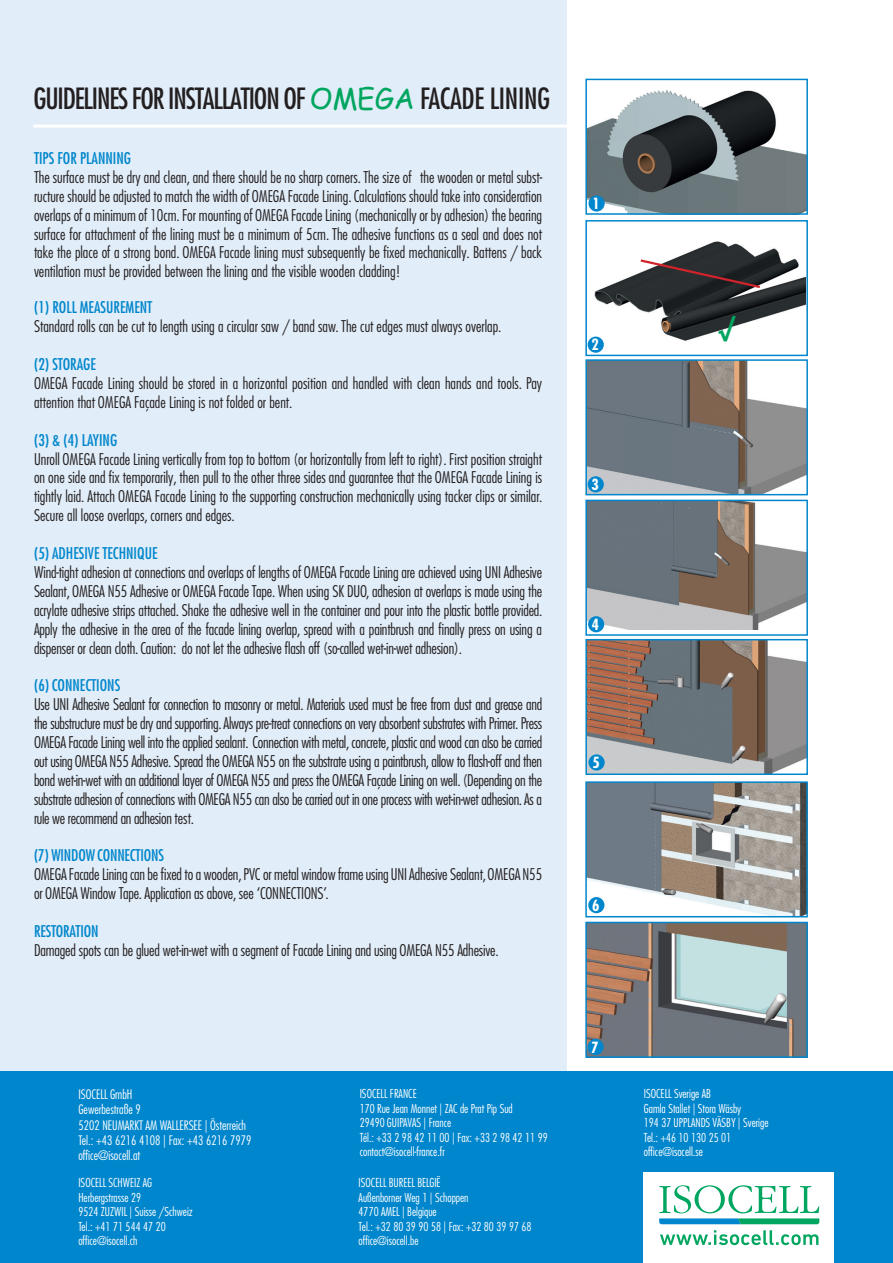
<style>
.page{position:relative;width:893px;height:1263px;background:#fff}
.page>*{position:absolute;margin:0;border:0;box-sizing:border-box;transform-origin:0 0}
.t1{font:500 condensed 28.5px "Futura LT Pro";letter-spacing:-.04em;color:#231f20}
.t2{font:700 condensed 25.5px "Futura LT Pro";color:#00a660;scale:1.09 1}
.t3{font:300 condensed 15.75px/18.9px "Futura LT Pro";letter-spacing:-.005em;color:#231f20;text-align:justify}
.t4{font:500 condensed 15.75px "Futura LT Pro";color:#0086cc}
.t5{font:700 condensed 15px "Futura LT Pro";color:#fff}
.t6{font:300 condensed 12.75px/15.3px "Futura LT Pro";color:#fff}
.t7{font:300 condensed 12px/14.4px "Futura LT Pro";color:#fff}
.s1{font-family:"Comic Sans MS";font-weight:400;font-stretch:normal;color:#00a660}
</style>
<div class="page">
<div style="left:0;top:0;width:566px;height:1073px;background:#e1edf8"></div>
<hr style="left:33px;top:125px;width:537px;height:3px;background:#fff">
<div style="left:0;top:1071px;width:893px;height:192px;background:#0086cc"></div>
<div style="left:644px;top:1172px;width:190px;height:91px;background:#fff"></div>
<svg style="left:659px;top:1185px;width:160px;height:39px"></svg>
<svg style="left:660px;top:1230px;width:158px;height:15px"></svg>
<img style="left:588px;top:90px;width:217px;height:122px">
<div style="left:585px;top:79px;width:223px;height:136px;border:2px solid #0086cc"></div>
<img style="left:591px;top:241px;width:214px;height:101px">
<div style="left:585px;top:220px;width:223px;height:136px;border:2px solid #0086cc"></div>
<img style="left:588px;top:362px;width:217px;height:130px">
<div style="left:585px;top:359px;width:223px;height:136px;border:2px solid #0086cc"></div>
<img style="left:588px;top:503px;width:217px;height:127px">
<div style="left:585px;top:500px;width:223px;height:136px;border:2px solid #0086cc"></div>
<img style="left:588px;top:642px;width:217px;height:130px">
<div style="left:585px;top:639px;width:223px;height:136px;border:2px solid #0086cc"></div>
<svg style="left:638px;top:258px;width:124px;height:32px;background:#40383b"></svg>
<img style="left:588px;top:784px;width:217px;height:130px">
<div style="left:585px;top:781px;width:223px;height:136px;border:2px solid #0086cc"></div>
<img style="left:588px;top:925px;width:217px;height:130px">
<div style="left:585px;top:922px;width:223px;height:136px;border:2px solid #0086cc"></div>
<div style="left:588px;top:195px;width:17px;height:17px;background:#0086cc;border-radius:50%"></div>
<div style="left:588px;top:337px;width:16px;height:16px;background:#0086cc;border-radius:50%"></div>
<div style="left:588px;top:476px;width:16px;height:16px;background:#0086cc;border-radius:50%"></div>
<div style="left:588px;top:616px;width:16px;height:16px;background:#0086cc;border-radius:50%"></div>
<div style="left:588px;top:754px;width:17px;height:16px;background:#0086cc;border-radius:50%"></div>
<div style="left:588px;top:897px;width:16px;height:16px;background:#0086cc;border-radius:50%"></div>
<div style="left:587px;top:1039px;width:17px;height:16px;background:#0086cc;border-radius:50%"></div>
<h1 class="t1" style="left:33px;top:79px;width:518px">GUIDELINES FOR INSTALLATION OF <span class="s1">OMEGA</span> FACADE LINING</h1>
<p class="t4" style="left:34px;top:147px;width:99px">TIPS FOR PLANNING</p>
<p class="t3" style="left:34px;top:168px;width:510px">The surface must be dry and clean, and there should be no sharp corners. The size of the wooden or metal subst&shy;ructure should be adjusted to match the width of OMEGA Facade Lining. Calculations should take into consideration overlaps of a minimum of 10cm. For mounting of OMEGA Facade Lining (mechanically or by adhesion) the bearing surface for attachment of the lining must be a minimum of 5cm. The adhesive functions as a seal and does not take the place of a strong bond. OMEGA Facade lining must subsequently be fixed mechanically. Battens / back ventilation must be provided between the lining and the visible wooden cladding!</p>
<p class="t4" style="left:34px;top:297px;width:120px">(1) ROLL MEASUREMENT</p>
<p class="t3" style="left:34px;top:317px;width:469px">Standard rolls can be cut to length using a circular saw / band saw. The cut edges must always overlap.</p>
<p class="t4" style="left:34px;top:353px;width:63px">(2) STORAGE</p>
<p class="t3" style="left:34px;top:374px;width:510px">OMEGA Facade Lining should be stored in a horizontal position and handled with clean hands and tools. Pay attention that OMEGA Façade Lining is not folded or bent.</p>
<p class="t4" style="left:34px;top:429px;width:85px">(3) &amp; (4) LAYING</p>
<p class="t3" style="left:34px;top:449px;width:510px">Unroll OMEGA Facade Lining vertically from top to bottom (or horizontally from left to right). First position straight on one side and fix temporarily, then pull to the other three sides and guarantee that the OMEGA Facade Lining is tightly laid. Attach OMEGA Facade Lining to the supporting construction mechanically using tacker clips or similar.<br>Secure all loose overlaps, corners and edges.</p>
<p class="t4" style="left:34px;top:542px;width:125px">(5) ADHESIVE TECHNIQUE</p>
<p class="t3" style="left:34px;top:563px;width:510px">Wind-tight adhesion at connections and overlaps of lengths of OMEGA Facade Lining are achieved using UNI Adhesive Sealant, OMEGA N55 Adhesive or OMEGA Facade Tape. When using SK DUO, adhesion at overlaps is made using the acrylate adhesive strips attached. Shake the adhesive well in the container and pour into the plastic bottle provided.<br>Apply the adhesive in the area of the facade lining overlap, spread with a paintbrush and finally press on using a dispenser or clean cloth. Caution: do not let the adhesive flash off (so-called wet-in-wet adhesion).</p>
<p class="t4" style="left:34px;top:675px;width:88px">(6) CONNECTIONS</p>
<p class="t3" style="left:34px;top:695px;width:510px">Use UNI Adhesive Sealant for connection to masonry or metal. Materials used must be free from dust and grease and the substructure must be dry and supporting. Always pre-treat connections on very absorbent substrates with Primer. Press OMEGA Facade Lining well into the applied sealant. Connection with metal, concrete, plastic and wood can also be carried out using OMEGA N55 Adhesive. Spread the OMEGA N55 on the substrate using a paintbrush, allow to flash-off and then bond wet-in-wet with an additional layer of OMEGA N55 and press the OMEGA Façade Lining on well. (Depending on the substrate adhesion of connections with OMEGA N55 can also be carried out in one process with wet-in-wet adhesion. As a rule we recommend an adhesion test.</p>
<p class="t4" style="left:34px;top:845px;width:132px">(7) WINDOW CONNECTIONS</p>
<p class="t3" style="left:34px;top:865px;width:510px">OMEGA Facade Lining can be fixed to a wooden, PVC or metal window frame using UNI Adhesive Sealant, OMEGA N55 or OMEGA Window Tape. Application as above, see ‘CONNECTIONS’.</p>
<p class="t4" style="left:34px;top:920px;width:66px">RESTORATION</p>
<p class="t3" style="left:34px;top:941px;width:466px">Damaged spots can be glued wet-in-wet with a segment of Facade Lining and using OMEGA N55 Adhesive.</p>
<p class="t5" style="left:592px;top:194px;width:9px">1</p>
<p class="t5" style="left:591px;top:335px;width:9px">2</p>
<p class="t5" style="left:591px;top:474px;width:9px">3</p>
<p class="t5" style="left:592px;top:614px;width:9px">4</p>
<p class="t5" style="left:592px;top:753px;width:9px">5</p>
<p class="t5" style="left:592px;top:895px;width:9px">6</p>
<p class="t5" style="left:591px;top:1037px;width:9px">7</p>
<h2 class="t2" style="left:718px;top:309px;width:15px">√</h2>
<p class="t6" style="left:78px;top:1087px;width:175px">ISOCELL GmbH<br>Gewerbestraße 9<br>5202 NEUMARKT AM WALLERSEE | Österreich<br>Tel.: +43 6216 4108 | Fax: +43 6216 7979 office@isocell.at</p>
<p class="t7" style="left:360px;top:1087px;width:190px">ISOCELL FRANCE<br>170 Rue Jean Monnet | ZAC de Prat Pip Sud<br>29490 GUIPAVAS | France<br>Tél.: +33 2 98 42 11 00 | Fax: +33 2 98 42 11 99 contact@isocell-france.fr</p>
<p class="t7" style="left:644px;top:1087px;width:126px">ISOCELL Sverige AB<br>Gamla Stallet | Stora Wäsby<br>194 37 UPPLANDS VÄSBY | Sverige<br>Tel.: +46 10 130 25 01 office@isocell.se</p>
<p class="t7" style="left:78px;top:1175px;width:116px">ISOCELL SCHWEIZ AG<br>Herbergstrasse 29<br>9524 ZUZWIL | Suisse /Schweiz<br>Tel.: +41 71 544 47 20 office@isocell.ch</p>
<p class="t7" style="left:359px;top:1175px;width:175px">ISOCELL BUREEL BELGIË<br>Außenborner Weg 1 | Schoppen<br>4770 AMEL | Belgique<br>Tel.: +32 80 39 90 58 | Fax: +32 80 39 97 68 office@isocell.be</p>
</div>
